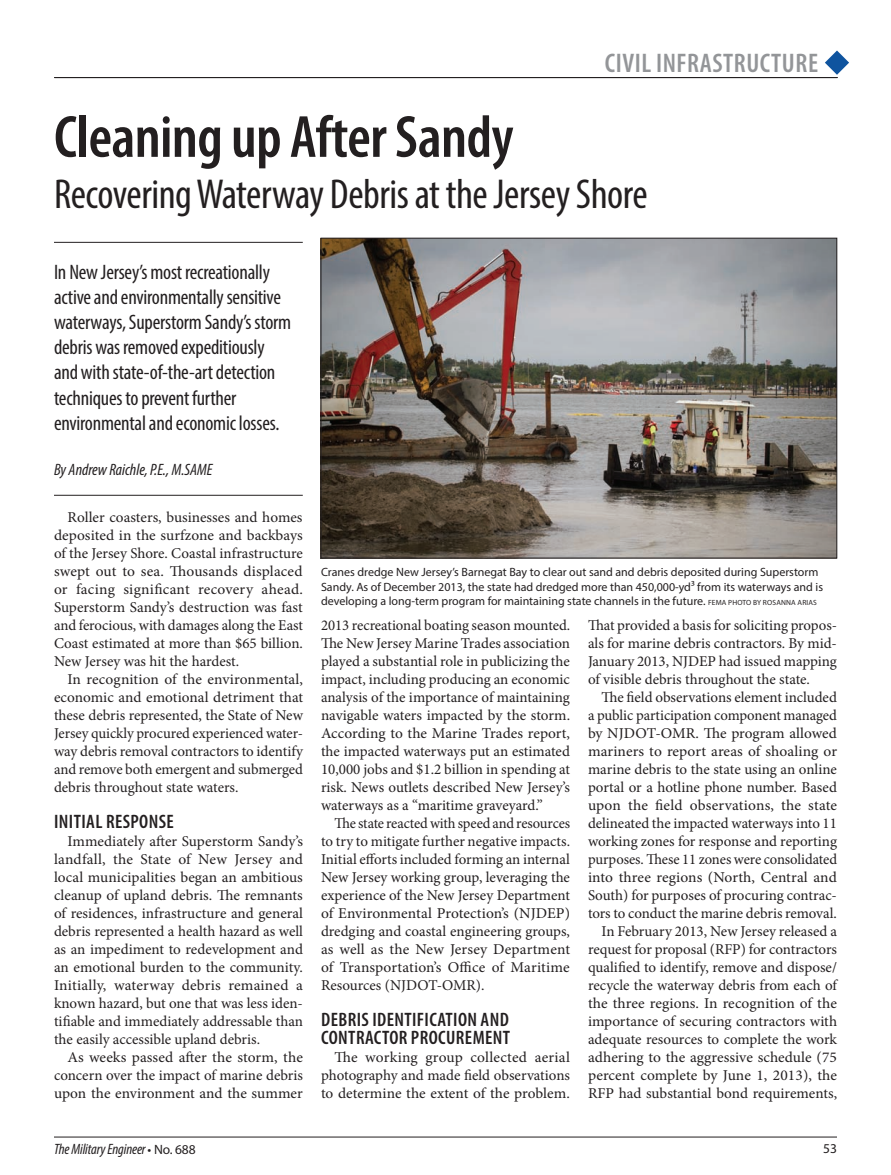
<style>
.page{position:relative;width:891px;height:1175px;background:#fff}
.page>*{position:absolute;margin:0;border:0;box-sizing:border-box;transform-origin:0 0}
.Articles-Headline{font:600 condensed 60px "Myriad Pro";letter-spacing:-.01em;color:#231f20}
.Articles-Second_Deck{font:condensed 42px "Myriad Pro";letter-spacing:-.01em;color:#231f20}
.t1{font:600 condensed 27px "Myriad Pro";letter-spacing:.02em;color:#939598}
.Articles-Subhead{font:condensed 21px/25.2px "Myriad Pro";letter-spacing:-.01em;color:#231f20}
.Article-Headers{font:600 condensed 19.5px/18px "Myriad Pro";letter-spacing:.02em;color:#231f20}
.Articles-Subhead-2{font:italic condensed 16.5px "Myriad Pro";color:#231f20}
.Body_Type_TME{font:15px/18px "Minion Pro";color:#231f20;text-align:justify}
.t2{font:italic condensed 15px "Myriad Pro";letter-spacing:-.01em;color:#231f20}
.t3{font:13.5px "Myriad Pro";color:#231f20}
.Articles-Photo_Capti{font:12px/14.4px "Myriad Pro";color:#231f20}
.s1{font-size:7.5px}
.s2{font-style:normal;font-stretch:normal;font-size:13.5px}
</style>
<div class="page">
<hr style="left:54px;top:242px;width:249px;height:1px;background:#231f20">
<hr style="left:54px;top:495px;width:249px;height:1px;background:#231f20">
<img style="left:323px;top:240px;width:512px;height:316px">
<div style="left:321px;top:238px;width:516px;height:320px;border:1px solid #231f20"></div>
<hr style="left:54px;top:77px;width:783px;height:1px;background:#231f20">
<svg style="left:825px;top:50px;width:24px;height:25px"></svg>
<hr style="left:55px;top:77px;width:783px;height:1px;background:#231f20">
<hr style="left:54px;top:1136px;width:783px;height:1px;background:#231f20">
<h3 class="t1" style="left:605px;top:49px;width:215px">CIVIL INFRASTRUCTURE</h3>
<p class="Articles-Headline" style="left:54px;top:104px;width:461px">Cleaning up After Sandy</p>
<p class="Articles-Second_Deck" style="left:54px;top:169px;width:595px">Recovering Waterway Debris at the Jersey Shore</p>
<p class="Articles-Subhead" style="left:54px;top:259px;width:239px">In New Jersey’s most recreationally active and environmentally sensitive waterways, Superstorm Sandy’s storm debris was removed expeditiously and with state-of-the-art detection techniques to prevent further environmental and economic losses.</p>
<p class="Articles-Subhead-2" style="left:54px;top:459px;width:160px">By Andrew Raichle, P.E., M.SAME</p>
<p class="Body_Type_TME" style="left:54px;top:508px;width:250px;text-indent:14px">Roller coasters, businesses and homes deposited in the surfzone and backbays of the Jersey Shore. Coastal infrastructure swept out to sea. Thousands displaced or facing significant recovery ahead.<br>Superstorm Sandy’s destruction was fast and ferocious, with damages along the East Coast estimated at more than $65 billion.<br>New Jersey was hit the hardest.</p>
<p class="Body_Type_TME" style="left:54px;top:670px;width:251px;text-indent:14px">In recognition of the environmental, economic and emotional detriment that these debris represented, the State of New Jersey quickly procured experienced water&shy;way debris removal contractors to identify and remove both emergent and submerged debris throughout state waters.</p>
<p class="Article-Headers" style="left:54px;top:813px;width:121px">INITIAL RESPONSE</p>
<p class="Body_Type_TME" style="left:54px;top:832px;width:251px;text-indent:14px">Immediately after Superstorm Sandy’s landfall, the State of New Jersey and local municipalities began an ambitious cleanup of upland debris. The remnants of residences, infrastructure and general debris represented a health hazard as well as an impediment to redevelopment and an emotional burden to the community.<br>Initially, waterway debris remained a known hazard, but one that was less iden&shy;tifiable and immediately addressable than the easily accessible upland debris.</p>
<p class="Body_Type_TME" style="left:54px;top:1048px;width:251px;text-indent:14px">As weeks passed after the storm, the concern over the impact of marine debris upon the environment and the summer</p>
<p class="Articles-Photo_Capti" style="left:321px;top:565px;width:504px">Cranes dredge New Jersey’s Barnegat Bay to clear out sand and debris deposited during Superstorm<br>Sandy. As of December 2013, the state had dredged more than 450,000-yd³ from its waterways and is developing a long-term program for maintaining state channels in the future. <span class="s1">FEMA PHOTO BY ROSANNA ARIAS</span></p>
<p class="Body_Type_TME" style="left:321px;top:616px;width:251px">2013 recreational boating season mounted.<br>The New Jersey Marine Trades association played a substantial role in publicizing the impact, including producing an economic analysis of the importance of maintaining navigable waters impacted by the storm.<br>According to the Marine Trades report, the impacted waterways put an estimated 10,000 jobs and $1.2 billion in spending at risk. News outlets described New Jersey’s waterways as a “maritime graveyard.”</p>
<p class="Body_Type_TME" style="left:321px;top:814px;width:251px;text-indent:14px">The state reacted with speed and resources to try to mitigate further negative impacts.<br>Initial efforts included forming an internal New Jersey working group, leveraging the experience of the New Jersey Department of Environmental Protection’s (NJDEP) dredging and coastal engineering groups, as well as the New Jersey Department of Transportation’s Office of Maritime Resources (NJDOT-OMR).</p>
<p class="Article-Headers" style="left:321px;top:1011px;width:191px">DEBRIS IDENTIFICATION AND<br>CONTRACTOR PROCUREMENT</p>
<p class="Body_Type_TME" style="left:321px;top:1048px;width:251px;text-indent:14px">The working group collected aerial photography and made field observations to determine the extent of the problem.</p>
<p class="Body_Type_TME" style="left:588px;top:616px;width:251px">That provided a basis for soliciting propos&shy;als for marine debris contractors. By mid-January 2013, NJDEP had issued mapping of visible debris throughout the state.</p>
<p class="Body_Type_TME" style="left:588px;top:688px;width:251px;text-indent:14px">The field observations element included a public participation component managed by NJDOT-OMR. The program allowed mariners to report areas of shoaling or marine debris to the state using an online portal or a hotline phone number. Based upon the field observations, the state delineated the impacted waterways into 11 working zones for response and reporting purposes. These 11 zones were consolidated into three regions (North, Central and South) for purposes of procuring contrac&shy;tors to conduct the marine debris removal.</p>
<p class="Body_Type_TME" style="left:588px;top:922px;width:251px;text-indent:14px">In February 2013, New Jersey released a request for proposal (RFP) for contractors qualified to identify, remove and dispose/ recycle the waterway debris from each of the three regions. In recognition of the importance of securing contractors with adequate resources to complete the work adhering to the aggressive schedule (75 percent complete by June 1, 2013), the RFP had substantial bond requirements,</p>
<p class="t2" style="left:54px;top:1139px;width:143px">The Military Engineer <span class="s2">• No. 688</span></p>
<p class="t3" style="left:823px;top:1140px;width:15px">53</p>
</div>
